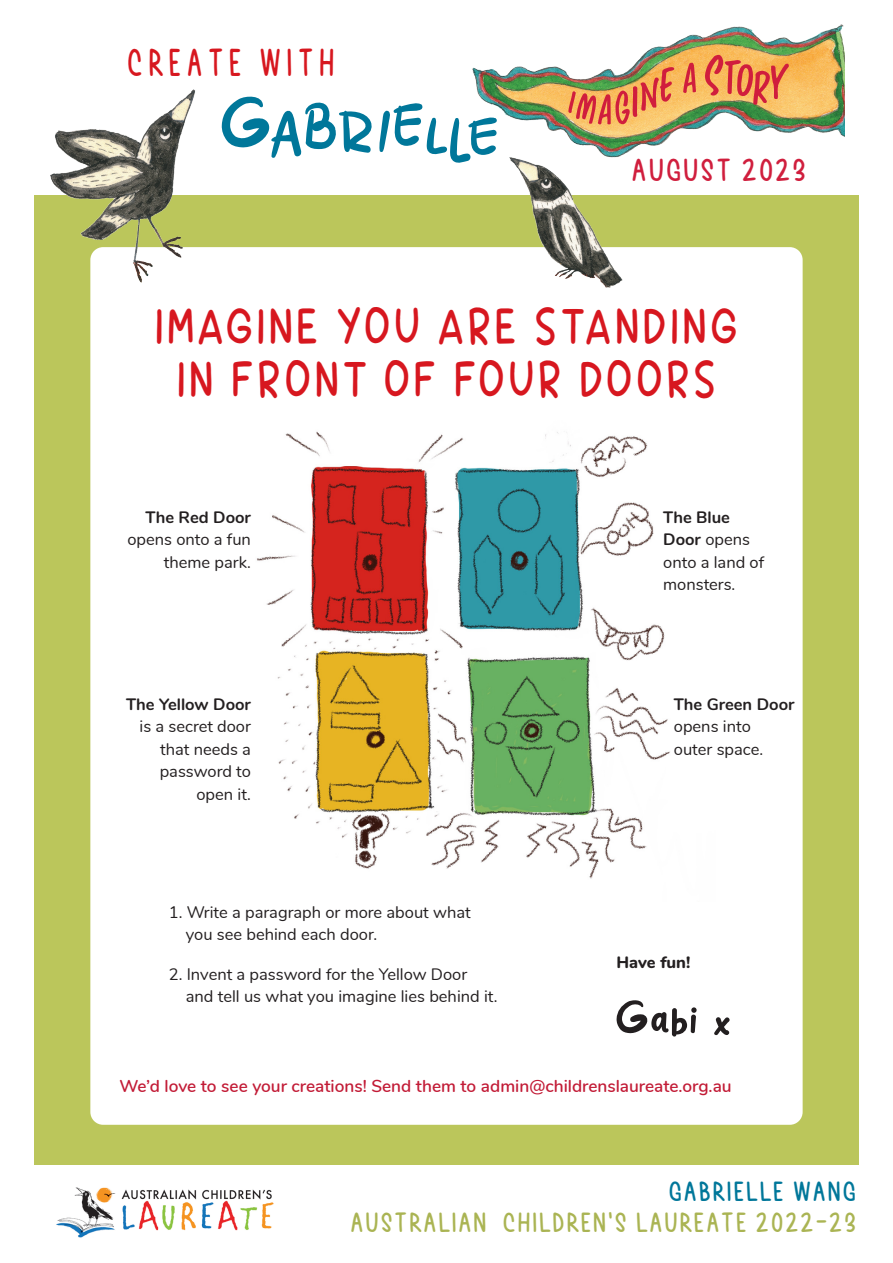
<style>
.page{position:relative;width:893px;height:1263px;background:#fff}
.page>*{position:absolute;margin:0;border:0;box-sizing:border-box;transform-origin:0 0}
.t1{font:57px "Pumpkin Cheesecake";letter-spacing:.07em;color:#d7171f;scale:.85 1}
.t2{font:46.8px/52.5px "Jojoba";letter-spacing:.09em;color:#d7171f;text-align:center;scale:.85 1}
.t3{font:46.5px "Pumpkin Cheesecake";color:#d01e3d}
.t4{font:40.65px "Pumpkin Cheesecake";color:#aab453}
.t5{font:40.65px "Pumpkin Cheesecake";color:#00779a}
.t6{font:600 17.25px "Nunito";color:#c21b36}
.t7{font:16.5px/22.5px "Nunito";color:#231f20}
.t8{font:700 16.5px "Nunito";color:#231f20}
.t9{font:800 16.5px "Nunito";color:#231f20}
.s1{font-weight:700}
</style>
<div class="page">
<img style="left:472px;top:24px;width:372px;height:122px">
<svg style="left:683px;top:63px;width:13px;height:30px"></svg>
<svg style="left:705px;top:55px;width:84px;height:50px;background:#e58a53"></svg>
<img style="left:567px;top:67px;width:107px;height:57px">
<div style="left:34px;top:196px;width:825px;height:969px;background:#bbc65b"></div>
<div style="left:90px;top:247px;width:713px;height:878px;background:#fff;border-radius:13px"></div>
<img style="left:56px;top:1187px;width:218px;height:51px">
<img style="left:38px;top:89px;width:169px;height:200px">
<img style="left:497px;top:142px;width:141px;height:146px">
<img style="left:257px;top:431px;width:413px;height:448px">
<svg style="left:221px;top:96px;width:151px;height:62px"></svg>
<svg style="left:379px;top:102px;width:119px;height:62px"></svg>
<svg style="left:616px;top:1000px;width:114px;height:36px"></svg>
<h1 class="t1" style="left:127px;top:40px;width:247px">CREATE with</h1>
<h3 class="t3" style="left:631px;top:152px;width:178px">AUGUST 2023</h3>
<h2 class="t2" style="left:155px;top:305px;width:687px">IMAGINE YOU ARE STANDING<br>IN FRONT OF FOUR DOORS</h2>
<p class="t8" style="left:146px;top:505px;width:107px">The Red Door</p>
<p class="t7" style="left:127px;top:527px;width:125px;text-align:right">opens onto a fun theme park.</p>
<p class="t8" style="left:126px;top:692px;width:126px">The Yellow Door</p>
<p class="t7" style="left:140px;top:714px;width:113px;text-align:right">is a secret door that needs a password to open it.</p>
<p class="t7" style="left:186px;top:900px;width:286px;text-indent:-17px">1. Write a paragraph or more about what you see behind each door.</p>
<p class="t7" style="left:186px;top:962px;width:313px;text-indent:-17px">2. Invent a password for the Yellow Door and tell us what you imagine lies behind it.</p>
<p class="t7" style="left:663px;top:505px;width:102px"><span class="s1">The Blue<br>Door</span> opens onto a land of monsters.</p>
<p class="t8" style="left:674px;top:692px;width:122px">The Green Door</p>
<p class="t7" style="left:674px;top:714px;width:91px">opens into outer space.</p>
<p class="t9" style="left:617px;top:950px;width:75px">Have fun!</p>
<p class="t6" style="left:120px;top:1073px;width:614px">We’d love to see your creations! Send them to admin@childrenslaureate.org.au</p>
<h3 class="t5" style="left:668px;top:1175px;width:191px">gabrielle wang</h3>
<h3 class="t4" style="left:350px;top:1207px;width:509px">AUSTRALIAN CHILDREN’S LAUREATE 2022-23</h3>
</div>
